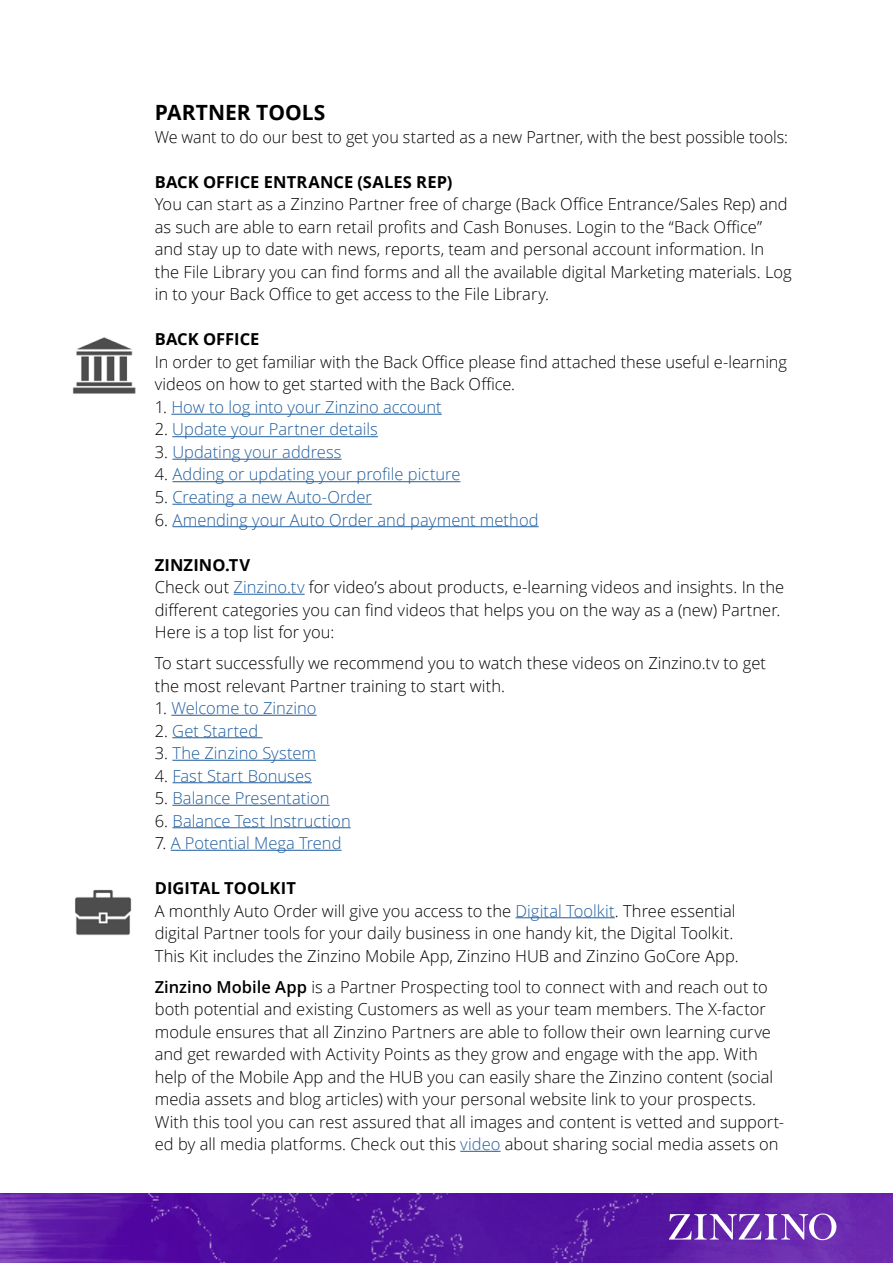
<style>
.page{position:relative;width:893px;height:1263px;background:#fff}
.page>*{position:absolute;margin:0;border:0;box-sizing:border-box;transform-origin:0 0}
.t1{font:700 21px "Open Sans";color:#000}
.t2{font:300 16.5px/22.5px "Open Sans";color:#000}
.t3{font:300 16.5px "Open Sans";color:#215e9e}
.t4{font:700 16.5px "Open Sans";letter-spacing:.005em;color:#000}
.s1{color:#000}
.s2{font-weight:700}
.s3{color:#215e9e}
.s4{font-weight:600}
</style>
<div class="page">
<img style="left:0;top:1194px;width:893px;height:69px">
<svg style="left:669px;top:1213px;width:167px;height:27px"></svg>
<hr style="left:171px;top:414px;width:271px;height:1px;background:#215e9e">
<hr style="left:172px;top:436px;width:206px;height:1px;background:#215e9e">
<hr style="left:172px;top:459px;width:170px;height:1px;background:#215e9e">
<hr style="left:173px;top:481px;width:287px;height:1px;background:#215e9e">
<hr style="left:172px;top:504px;width:200px;height:1px;background:#215e9e">
<hr style="left:172px;top:526px;width:367px;height:1px;background:#215e9e">
<hr style="left:234px;top:594px;width:71px;height:1px;background:#215e9e">
<hr style="left:171px;top:715px;width:146px;height:1px;background:#215e9e">
<hr style="left:172px;top:737px;width:90px;height:1px;background:#215e9e">
<hr style="left:172px;top:760px;width:144px;height:1px;background:#215e9e">
<hr style="left:173px;top:782px;width:139px;height:1px;background:#215e9e">
<hr style="left:172px;top:805px;width:158px;height:1px;background:#215e9e">
<hr style="left:172px;top:827px;width:179px;height:1px;background:#215e9e">
<hr style="left:171px;top:850px;width:171px;height:1px;background:#215e9e">
<hr style="left:516px;top:917px;width:99px;height:1px;background:#215e9e">
<hr style="left:460px;top:1151px;width:41px;height:1px;background:#215e9e">
<img style="left:72px;top:337px;width:64px;height:57px">
<img style="left:75px;top:889px;width:57px;height:47px">
<p class="t1" style="left:155px;top:98px;width:172px">PARTNER TOOLS</p>
<p class="t2" style="left:155px;top:125px;width:635px">We want to do our best to get you started as a new Partner, with the best possible tools:</p>
<p class="t4" style="left:155px;top:170px;width:299px">BACK OFFICE ENTRANCE (SALES REP)</p>
<p class="t2" style="left:155px;top:193px;width:638px">You can start as a Zinzino Partner free of charge (Back Office Entrance/Sales Rep) and as such are able to earn retail profits and Cash Bonuses. Login to the “Back Office” and stay up to date with news, reports, team and personal account information. In the File Library you can find forms and all the available digital Marketing materials. Log in to your Back Office to get access to the File Library.</p>
<p class="t4" style="left:155px;top:328px;width:106px">BACK OFFICE</p>
<p class="t2" style="left:155px;top:350px;width:634px">In order to get familiar with the Back Office please find attached these useful e-learning videos on how to get started with the Back Office.</p>
<p class="t3" style="left:155px;top:396px;width:288px"><span class="s1">1.</span> How to log into your Zinzino account</p>
<p class="t3" style="left:155px;top:418px;width:225px"><span class="s1">2.</span> Update your Partner details</p>
<p class="t3" style="left:155px;top:441px;width:188px"><span class="s1">3.</span> Updating your address</p>
<p class="t3" style="left:155px;top:463px;width:307px"><span class="s1">4.</span> Adding or updating your profile picture</p>
<p class="t3" style="left:155px;top:486px;width:219px"><span class="s1">5.</span> Creating a new Auto-Order</p>
<p class="t3" style="left:155px;top:508px;width:385px"><span class="s1">6.</span> Amending your Auto Order and payment method</p>
<p class="t2" style="left:155px;top:553px;width:631px"><span class="s2">ZINZINO.TV<br></span>Check out <span class="s3">Zinzino.tv</span> for video’s about products, e-learning videos and insights. In the different categories you can find videos that helps you on the way as a (new) Partner.<br>Here is a top list for you:</p>
<p class="t2" style="left:155px;top:651px;width:613px">To start successfully we recommend you to watch these videos on Zinzino.tv to get the most relevant Partner training to start with.</p>
<p class="t3" style="left:155px;top:697px;width:163px"><span class="s1">1.</span> Welcome to Zinzino</p>
<p class="t3" style="left:155px;top:719px;width:105px"><span class="s1">2.</span> Get Started</p>
<p class="t3" style="left:155px;top:742px;width:163px"><span class="s1">3.</span> The Zinzino System</p>
<p class="t3" style="left:155px;top:764px;width:159px"><span class="s1">4.</span> Fast Start Bonuses</p>
<p class="t3" style="left:155px;top:787px;width:176px"><span class="s1">5.</span> Balance Presentation</p>
<p class="t3" style="left:155px;top:809px;width:197px"><span class="s1">6.</span> Balance Test Instruction</p>
<p class="t3" style="left:155px;top:832px;width:188px"><span class="s1">7.</span> A Potential Mega Trend</p>
<p class="t2" style="left:155px;top:876px;width:585px"><span class="s2">DIGITAL TOOLKIT<br></span>A monthly Auto Order will give you access to the <span class="s3">Digital Toolkit</span>. Three essential digital Partner tools for your daily business in one handy kit, the Digital Toolkit.<br>This Kit includes the Zinzino Mobile App, Zinzino HUB and Zinzino GoCore App.</p>
<p class="t2" style="left:155px;top:975px;width:631px"><span class="s4">Zinzino Mobile App</span> is a Partner Prospecting tool to connect with and reach out to both potential and existing Customers as well as your team members. The X-factor module ensures that all Zinzino Partners are able to follow their own learning curve and get rewarded with Activity Points as they grow and engage with the app. With help of the Mobile App and the HUB you can easily share the Zinzino content (social media assets and blog articles) with your personal website link to your prospects.<br>With this tool you can rest assured that all images and content is vetted and support&shy;ed by all media platforms. Check out this <span class="s3">video</span> about sharing social media assets on</p>
</div>
